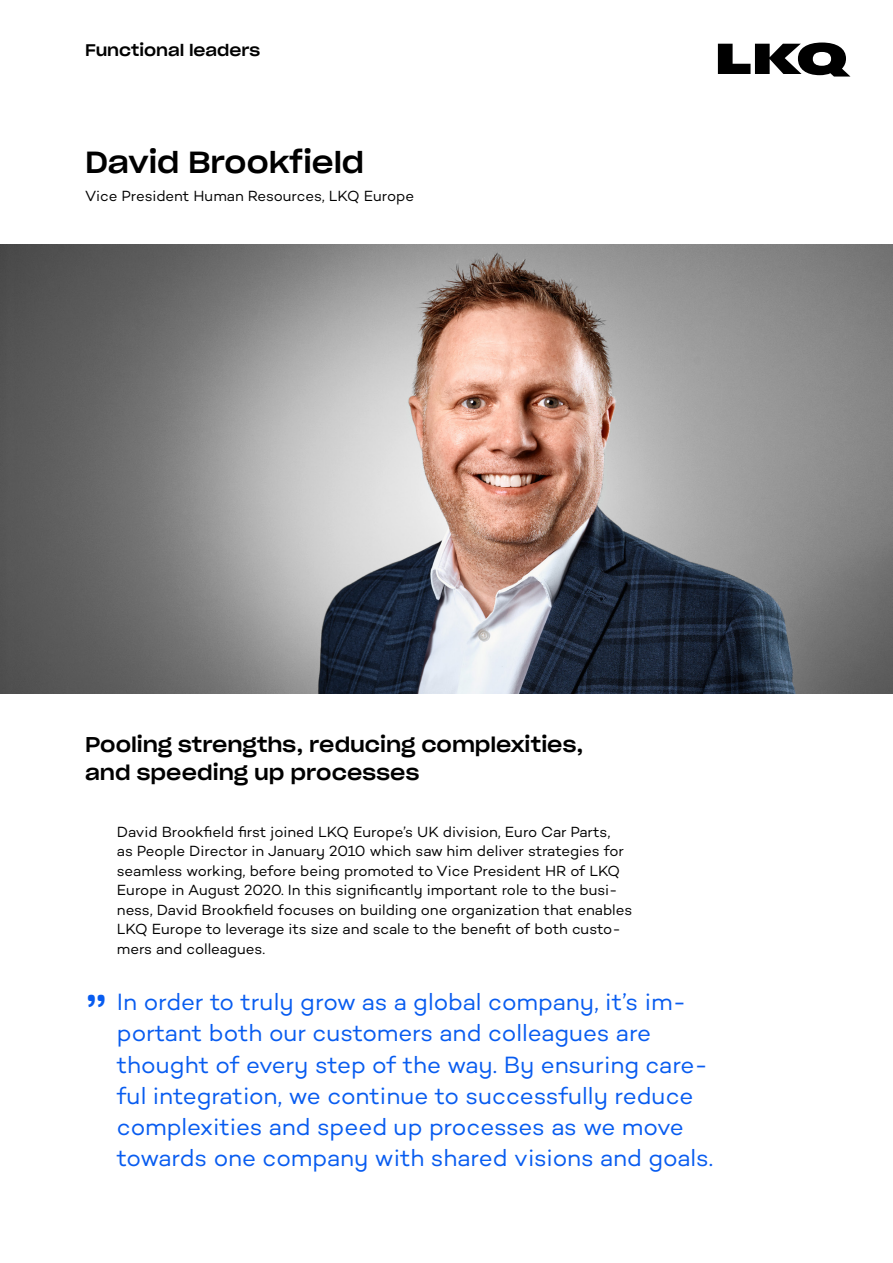
<style>
.page{position:relative;width:893px;height:1263px;background:#fff}
.page>*{position:absolute;margin:0;border:0;box-sizing:border-box;transform-origin:0 0}
.t1{font:42px "Sharp Grotesk Medium 22";color:#085cf0}
.t2{font:30px "Sharp Grotesk Medium 22";letter-spacing:-.005em;color:#000}
.t3{font:24px/31.2px "Campton";letter-spacing:-.005em;color:#085cf0}
.t4{font:21px/27.3px "Sharp Grotesk Medium 22";color:#000}
.t5{font:16.5px "Sharp Grotesk Medium 22";color:#000}
.t6{font:15px/19.5px "Campton";letter-spacing:-.005em;color:#000}
</style>
<div class="page">
<svg style="left:718px;top:43px;width:132px;height:34px"></svg>
<img style="left:0;top:244px;width:893px;height:449px">
<p class="t5" style="left:85px;top:36px;width:177px">Functional leaders</p>
<h2 class="t2" style="left:85px;top:136px;width:281px">David Brookfield</h2>
<p class="t6" style="left:85px;top:186px;width:331px">Vice President Human Resources, LKQ Europe</p>
<h3 class="t4" style="left:85px;top:729px;width:500px">Pooling strengths, reducing complexities, and speeding up processes</h3>
<h1 class="t1" style="left:85px;top:974px;width:24px">”</h1>
<p class="t6" style="left:117px;top:821px;width:517px">David Brookfield first joined LKQ Europe’s UK division, Euro Car Parts,<br>as People Director in January 2010 which saw him deliver strategies for seamless working, before being promoted to Vice President HR of LKQ Europe in August 2020. In this significantly important role to the busi&shy;ness, David Brookfield focuses on building one organization that enables LKQ Europe to leverage its size and scale to the benefit of both custo&shy;mers and colleagues.</p>
<p class="t3" style="left:117px;top:986px;width:598px">In order to truly grow as a global company, it’s im&shy;portant both our customers and colleagues are thought of every step of the way. By ensuring care&shy;ful integration, we continue to successfully reduce complexities and speed up processes as we move towards one company with shared visions and goals.</p>
</div>
